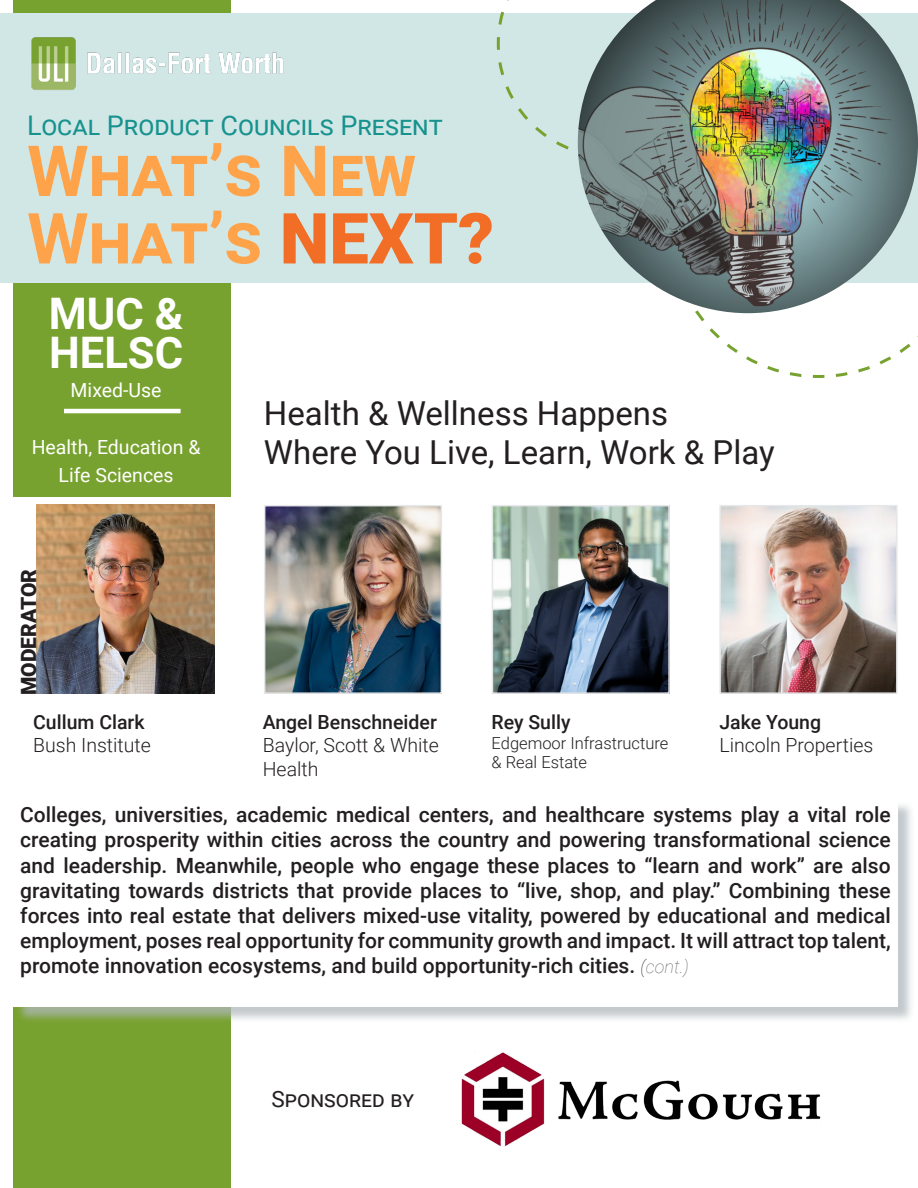
<style>
.page{position:relative;width:918px;height:1188px;background:#fff}
.page>*{position:absolute;margin:0;border:0;box-sizing:border-box;transform-origin:0 0}
.t1{font:700 70.5px/67.5px "Roboto";color:#fea34a}
.t2{font:700 43.5px/39px "Roboto";color:#fff}
.t3{font:33px/39.6px "Roboto";color:#231f20}
.t4{font:27px "Roboto";color:#17928e}
.t5{font:22.5px "Roboto";color:#231f20}
.t6{font:500 21px/25.2px "Roboto";color:#231f20;text-align:justify}
.t7{font:900 21px "Roboto";color:#231f20}
.t8{font:300 19.5px/23.4px "Roboto";color:#231f20;text-align:justify}
.t9{font:19.5px/28.5px "Roboto";color:#fff;text-align:center}
.t10{font:500 19.5px "Roboto";color:#231f20}
.t11{font:300 16.5px/19.8px "Roboto";color:#231f20}
.s1{font-weight:900;color:#f26d25}
.s2{font-weight:500}
.s3{font-weight:100;font-style:italic;font-size:18px}
.s4{font-weight:100;font-style:italic;font-size:18px;color:#616164}
</style>
<div class="page">
<div style="left:14px;top:0;width:217px;height:497px;background:#78a22f"></div>
<div style="left:14px;top:799px;width:217px;height:389px;background:#78a22f"></div>
<svg style="left:696px;top:313px;width:222px;height:65px"></svg>
<div style="left:0;top:14px;width:918px;height:270px;background:#d1e7e6"></div>
<img style="left:36px;top:505px;width:178px;height:189px">
<img style="left:267px;top:508px;width:172px;height:183px">
<div style="left:264px;top:505px;width:178px;height:189px;border:2px solid #e6e7e9"></div>
<img style="left:495px;top:508px;width:172px;height:183px">
<div style="left:492px;top:505px;width:178px;height:189px;border:2px solid #e6e7e9"></div>
<img style="left:722px;top:508px;width:173px;height:183px">
<div style="left:719px;top:505px;width:179px;height:189px;border:2px solid #e6e7e9"></div>
<div style="left:15px;top:801px;width:900px;height:222px;background:#b0b7bc;opacity:.75"></div>
<div style="left:14px;top:799px;width:884px;height:207px;background:#fff"></div>
<img style="left:31px;top:37px;width:253px;height:53px">
<svg style="left:495px;top:0;width:83px;height:150px"></svg>
<img style="left:578px;top:0;width:340px;height:313px">
<hr style="left:64px;top:409px;width:117px;height:4px;background:#fff">
<img style="left:461px;top:1052px;width:361px;height:95px">
<p class="t4" style="left:27px;top:106px;width:417px">Local Product Councils Present</p>
<p class="t1" style="left:27px;top:135px;width:469px">What’s New<br>What’s <span class="s1">NEXT?</span></p>
<p class="t2" style="left:49px;top:293px;width:136px">MUC &amp;<br>HELSC</p>
<p class="t9" style="left:71px;top:375px;width:92px">Mixed-Use</p>
<p class="t9" style="left:32px;top:432px;width:170px">Health, Education &amp;<br>Life Sciences</p>
<p class="t7" style="left:14px;top:695px;width:128px;rotate:-90deg">MODERATOR</p>
<p class="t10" style="left:33px;top:708px;width:113px">Cullum Clark</p>
<p class="t8" style="left:33px;top:733px;width:119px">Bush Institute</p>
<p class="t3" style="left:264px;top:392px;width:512px">Health &amp; Wellness Happens<br>Where You Live, Learn, Work &amp; Play</p>
<p class="t8" style="left:263px;top:709px;width:178px"><span class="s2">Angel Benschneider </span>Baylor, Scott &amp; White Health</p>
<p class="t10" style="left:492px;top:708px;width:80px">Rey Sully</p>
<p class="t11" style="left:492px;top:732px;width:178px">Edgemoor Infrastructure &amp; Real Estate</p>
<p class="t10" style="left:719px;top:708px;width:103px">Jake Young</p>
<p class="t8" style="left:719px;top:733px;width:155px">Lincoln Properties</p>
<p class="t6" style="left:20px;top:801px;width:872px">Colleges, universities, academic medical centers, and healthcare systems play a vital role creating prosperity within cities across the country and powering transformational science and leadership. Meanwhile, people who engage these places to “learn and work” are also gravitating towards districts that provide places to “live, shop, and play.” Combining these forces into real estate that delivers mixed-use vitality, powered by educational and medical employment, poses real opportunity for community growth and impact. It will attract top talent, promote innovation ecosystems, and build opportunity-rich cities. <span class="s3">(</span><span class="s4">cont.)</span></p>
<p class="t5" style="left:272px;top:1083px;width:144px">Sponsored by</p>
</div>
